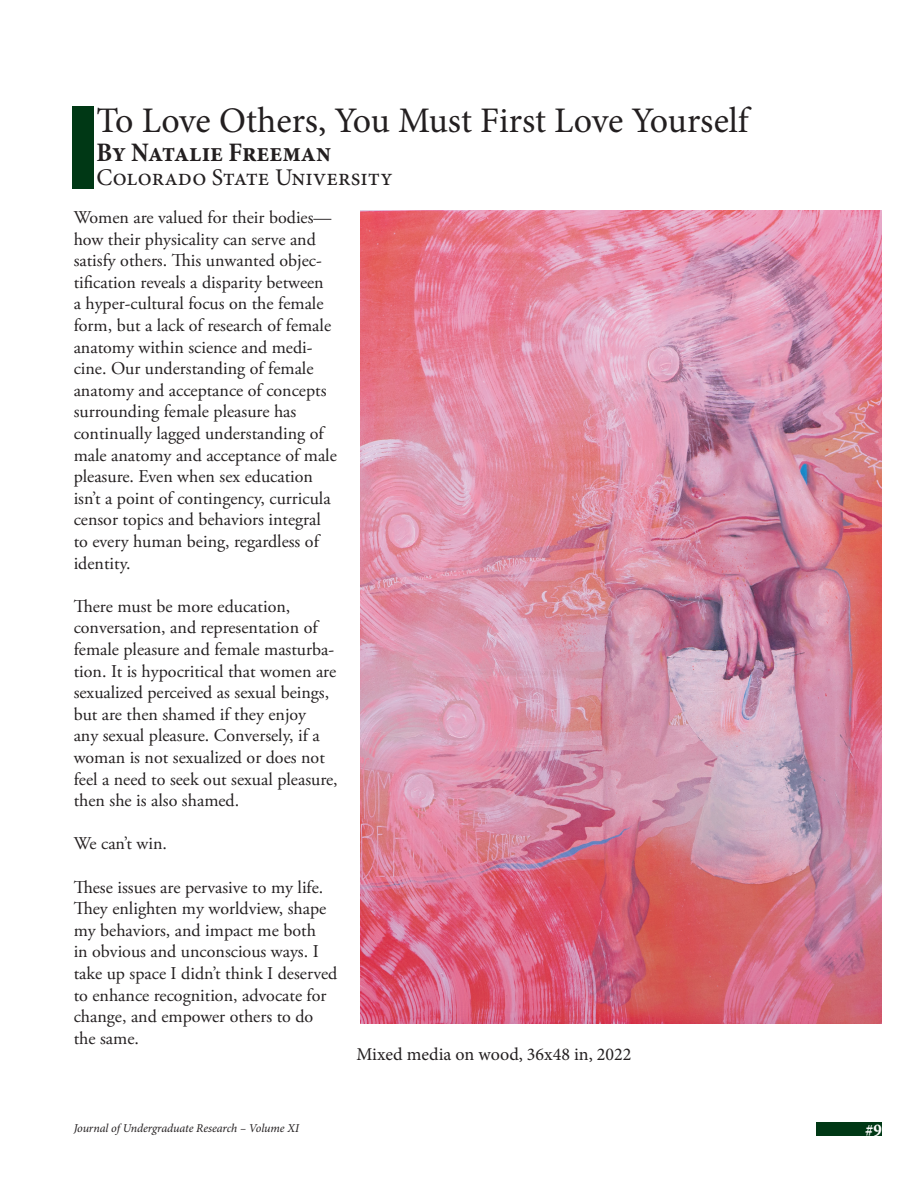
<style>
.page{position:relative;width:918px;height:1188px;background:#fff}
.page>*{position:absolute;margin:0;border:0;box-sizing:border-box;transform-origin:0 0}
.Company_Name{font:36px "Minion Pro";color:#231f20}
.Company_Name-2{font:700 condensed 27px "Minion Pro";color:#231f20}
.Company_Name-3{font:24px "Minion Pro";color:#231f20}
.t1{font:18px/21.6px "Adobe Garamond Pro";color:#231f20}
.t2{font:18px "Minion Pro";color:#231f20}
.Company_Name-4{font:700 condensed 18px "Minion Pro";color:#fff}
.Company_Name-5{font:italic 12px "Minion Pro";letter-spacing:-.01em;color:#231f20}
</style>
<div class="page">
<div style="left:72px;top:106px;width:21px;height:83px;background:#003815"></div>
<img style="left:361px;top:210px;width:521px;height:814px">
<div style="left:817px;top:1122px;width:65px;height:14px;background:#003815"></div>
<p class="Company_Name" style="left:97px;top:96px;width:657px">To Love Others, You Must First Love Yourself</p>
<p class="Company_Name-2" style="left:97px;top:134px;width:236px">By Natalie Freeman</p>
<p class="Company_Name-3" style="left:97px;top:162px;width:298px">Colorado State University</p>
<p class="t1" style="left:74px;top:207px;width:265px">Women are valued for their bodies— how their physicality can serve and satisfy others. This unwanted objec&shy;tification reveals a disparity between<br>a hyper-cultural focus on the female form, but a lack of research of female anatomy within science and medi&shy;cine. Our understanding of female anatomy and acceptance of concepts surrounding female pleasure has continually lagged understanding of male anatomy and acceptance of male pleasure. Even when sex education isn’t a point of contingency, curricula censor topics and behaviors integral to every human being, regardless of identity.</p>
<p class="t1" style="left:74px;top:596px;width:266px">There must be more education, conversation, and representation of female pleasure and female masturba&shy;tion. It is hypocritical that women are sexualized perceived as sexual beings, but are then shamed if they enjoy<br>any sexual pleasure. Conversely, if a woman is not sexualized or does not feel a need to seek out sexual pleasure, then she is also shamed.</p>
<p class="t1" style="left:74px;top:834px;width:95px">We can’t win.</p>
<p class="t1" style="left:74px;top:877px;width:265px">These issues are pervasive to my life.<br>They enlighten my worldview, shape my behaviors, and impact me both<br>in obvious and unconscious ways. I take up space I didn’t think I deserved to enhance recognition, advocate for change, and empower others to do the same.</p>
<p class="t2" style="left:356px;top:1042px;width:277px">Mixed media on wood, 36x48 in, 2022</p>
<p class="Company_Name-5" style="left:74px;top:1120px;width:227px">Journal of Undergraduate Research – Volume XI</p>
<p class="Company_Name-4" style="left:865px;top:1117px;width:18px">#9</p>
</div>
